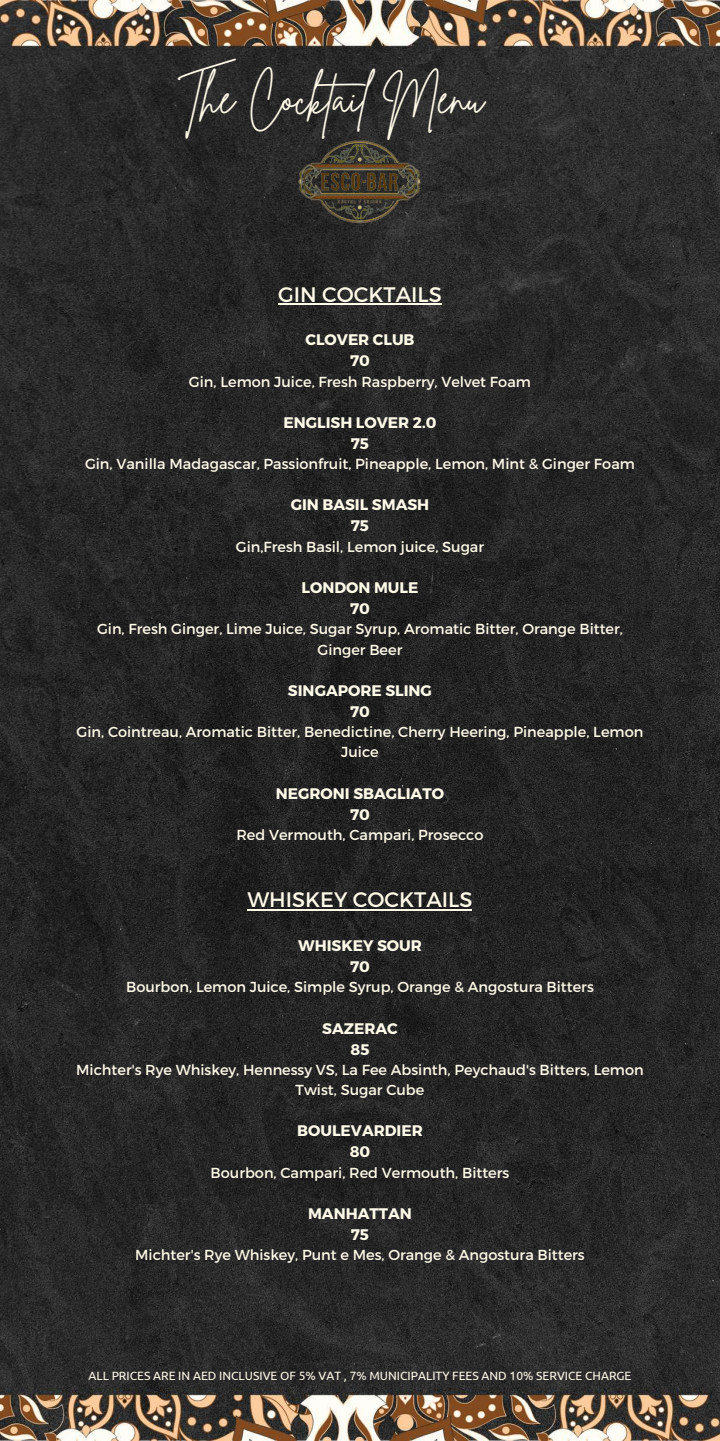
<style>
.page{position:relative;width:720px;height:1441px;background:#fff}
.page>*{position:absolute;margin:0;border:0;box-sizing:border-box;transform-origin:0 0}
.t1{font:44.8px "Brittany Signature";color:#fffbea}
.t2{font:21px "Montserrat";color:#fffbea}
.t3{font:700 15.3px/21px "Montserrat";color:#fffbea;text-align:center}
.t4{font:14.5px/20.2px "Montserrat";color:#fffbea;text-align:center}
.t5{font:12px "Ubuntu";color:#fffbea}
</style>
<div class="page">
<img style="left:0;top:0;width:720px;height:1440px">
<img style="left:288px;top:125px;width:144px;height:112px">
<hr style="left:278px;top:303px;width:164px;height:2px;background:#fffbea">
<hr style="left:248px;top:908px;width:224px;height:2px;background:#fffbea">
<h1 class="t1" style="left:178px;top:68px;width:308px">The Cocktail Menu</h1>
<h2 class="t2" style="left:278px;top:280px;width:165px">GIN COCKTAILS</h2>
<p class="t3" style="left:305px;top:328px;width:111px">CLOVER CLUB<br>70</p>
<p class="t4" style="left:189px;top:370px;width:343px">Gin, Lemon Juice, Fresh Raspberry, Velvet Foam</p>
<p class="t3" style="left:283px;top:411px;width:155px">ENGLISH LOVER 2.0<br>75</p>
<p class="t4" style="left:85px;top:453px;width:551px">Gin, Vanilla Madagascar, Passionfruit, Pineapple, Lemon, Mint &amp; Ginger Foam</p>
<p class="t3" style="left:291px;top:493px;width:140px">GIN BASIL SMASH<br>75</p>
<p class="t4" style="left:236px;top:535px;width:250px">Gin,Fresh Basil, Lemon juice, Sugar</p>
<p class="t3" style="left:302px;top:576px;width:118px">LONDON MULE<br>70</p>
<p class="t4" style="left:97px;top:618px;width:527px">Gin, Fresh Ginger, Lime Juice, Sugar Syrup, Aromatic Bitter, Orange Bitter,<br>Ginger Beer</p>
<p class="t3" style="left:288px;top:679px;width:146px">SINGAPORE SLING<br>70</p>
<p class="t4" style="left:77px;top:721px;width:568px">Gin, Cointreau, Aromatic Bitter, Benedictine, Cherry Heering, Pineapple, Lemon<br>Juice</p>
<p class="t3" style="left:276px;top:781px;width:170px">NEGRONI SBAGLIATO<br>70</p>
<p class="t4" style="left:237px;top:823px;width:248px">Red Vermouth, Campari, Prosecco</p>
<h2 class="t2" style="left:248px;top:886px;width:226px">WHISKEY COCKTAILS</h2>
<p class="t3" style="left:298px;top:934px;width:125px">WHISKEY SOUR<br>70</p>
<p class="t4" style="left:126px;top:976px;width:469px">Bourbon, Lemon Juice, Simple Syrup, Orange &amp; Angostura Bitters</p>
<p class="t3" style="left:322px;top:1016px;width:77px">SAZERAC<br>85</p>
<p class="t4" style="left:76px;top:1058px;width:569px">Michter's Rye Whiskey, Hennessy VS, La Fee Absinth, Peychaud's Bitters, Lemon<br>Twist, Sugar Cube</p>
<p class="t3" style="left:297px;top:1119px;width:127px">BOULEVARDIER<br>80</p>
<p class="t4" style="left:211px;top:1161px;width:300px">Bourbon, Campari, Red Vermouth, Bitters</p>
<p class="t3" style="left:308px;top:1201px;width:105px">MANHATTAN<br>75</p>
<p class="t4" style="left:135px;top:1243px;width:451px">Michter's Rye Whiskey, Punt e Mes, Orange &amp; Angostura Bitters</p>
<p class="t5" style="left:88px;top:1368px;width:545px">ALL PRICES ARE IN AED INCLUSIVE OF 5% VAT , 7% MUNICIPALITY FEES AND 10% SERVICE CHARGE</p>
</div>
